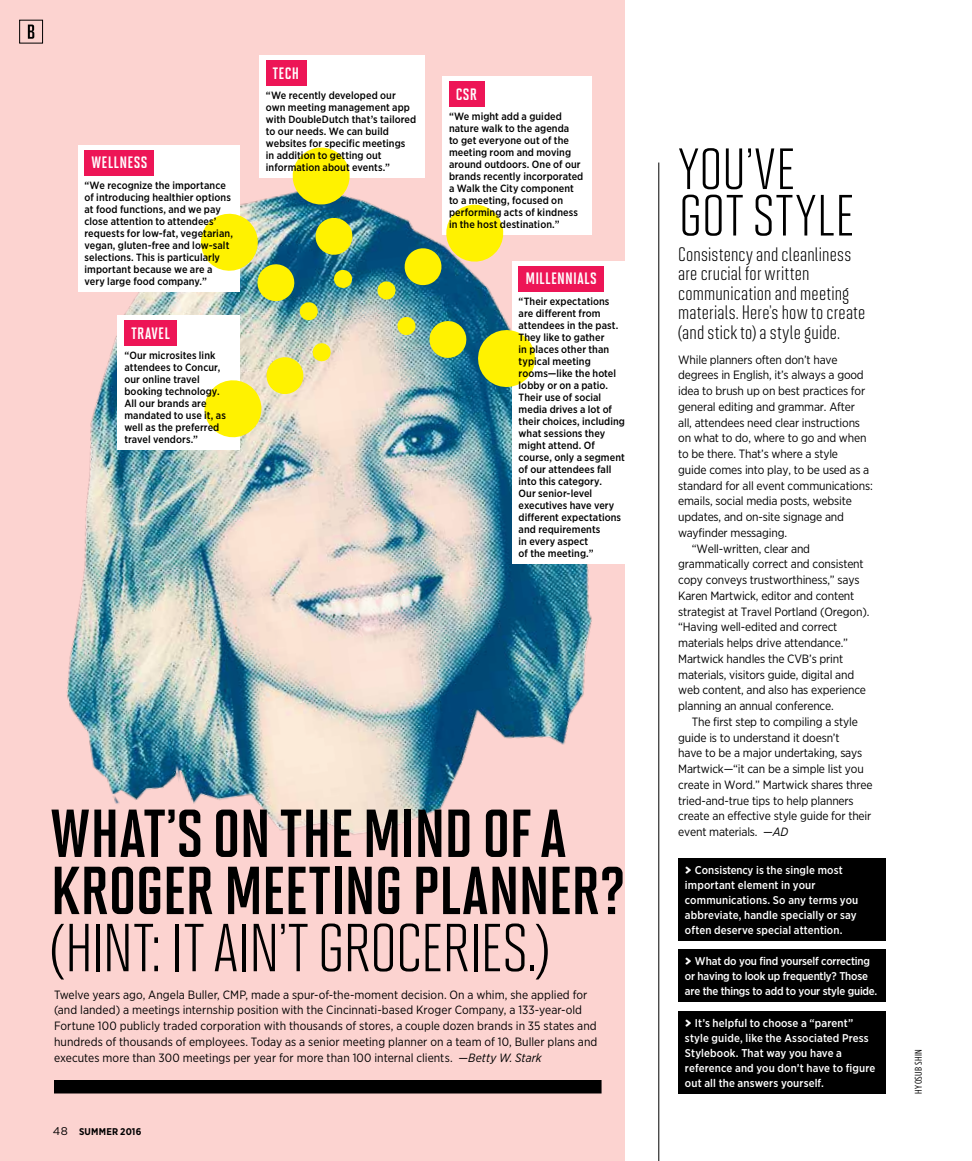
<style>
.page{position:relative;width:972px;height:1161px;background:#fff}
.page>*{position:absolute;margin:0;border:0;box-sizing:border-box;transform-origin:0 0}
.t1{font:700 67.65px/57.2px "Solano Gothic MVB";letter-spacing:-.02em;color:#000}
.t2{font:67.65px "Solano Gothic MVB";letter-spacing:-.015em;color:#000}
.t3{font:58.05px/46.5px "Solano Gothic MVB";letter-spacing:.01em;color:#000}
.t4{font:19.5px/19.5px "Solano Gothic MVB";letter-spacing:.015em;color:#000}
.t5{font:700 16.5px "Solano Gothic MVB";letter-spacing:.025em;color:#fff}
.t6{font:12px "Gotham Narrow";letter-spacing:-.015em;color:#000}
.t7{font:12px/15.8px "Gotham Narrow";letter-spacing:.005em;color:#000}
.t8{font:500 11.25px/15px "Gotham Narrow";letter-spacing:.005em;color:#fff}
.t9{font:500 11.25px/15px "Gotham Narrow";letter-spacing:-.02em;color:#fff}
.t10{font:500 10.5px/12px "Gotham Narrow";letter-spacing:.005em;color:#000}
.t11{font:700 9.75px "Gotham Narrow";letter-spacing:.02em;color:#000}
.t12{font:9.75px "Gotham Condensed";letter-spacing:.025em;color:#000;scale:1.12 1}
.s1{font-style:italic}
.s2{font-family:"Gotham";font-weight:400;font-size:11.25px}
.s3{font-family:"Amsi Pro";font-weight:900}
</style>
<div class="page">
<div style="left:0;top:0;width:624px;height:1161px;background:#fcd3d0"></div>
<img style="left:66px;top:72px;width:594px;height:819px">
<div style="left:678px;top:858px;width:208px;height:82px;background:#000"></div>
<div style="left:678px;top:950px;width:208px;height:52px;background:#000"></div>
<div style="left:678px;top:1011px;width:208px;height:83px;background:#000"></div>
<hr style="left:658px;top:163px;width:1px;height:998px;background:#000">
<div style="left:19px;top:20px;width:24px;height:23px;border:1px solid #000"></div>
<svg style="left:28px;top:25px;width:6px;height:14px"></svg>
<div style="left:54px;top:1080px;width:548px;height:14px;background:#000"></div>
<div style="left:259px;top:56px;width:165px;height:122px;background:#fff"></div>
<div style="left:442px;top:77px;width:149px;height:158px;background:#fff"></div>
<div style="left:118px;top:315px;width:122px;height:135px;background:#fff"></div>
<div style="left:78px;top:145px;width:162px;height:146px;background:#fff"></div>
<div style="left:512px;top:261px;width:120px;height:302px;background:#fff"></div>
<svg style="left:475px;top:327px;width:61px;height:63px;background:#cfd63e"></svg>
<svg style="left:427px;top:319px;width:42px;height:41px;background:#aec43a"></svg>
<svg style="left:396px;top:316px;width:21px;height:20px"></svg>
<svg style="left:376px;top:201px;width:131px;height:100px"></svg>
<img style="left:198px;top:145px;width:156px;height:176px">
<svg style="left:204px;top:342px;width:128px;height:99px"></svg>
<div style="left:266px;top:61px;width:40px;height:25px;background:#ed1556"></div>
<div style="left:449px;top:82px;width:35px;height:25px;background:#ed1556"></div>
<div style="left:124px;top:320px;width:53px;height:25px;background:#ed1556"></div>
<div style="left:85px;top:150px;width:69px;height:25px;background:#ed1556"></div>
<div style="left:519px;top:266px;width:85px;height:25px;background:#ed1556"></div>
<h3 class="t5" style="left:91px;top:154px;width:57px">WELLNESS</h3>
<p class="t10" style="left:85px;top:179px;width:150px">“We recognize the importance of introducing healthier options at food functions, and we pay close attention to attendees’ requests for low-fat, vegetarian, vegan, gluten-free and low-salt selections. This is particularly important because we are a very large food company.”</p>
<h3 class="t5" style="left:131px;top:324px;width:40px">TRAVEL</h3>
<p class="t10" style="left:124px;top:349px;width:103px">“Our microsites link attendees to Concur, our online travel booking technology.<br>All our brands are mandated to use it, as well as the preferred travel vendors.”</p>
<h3 class="t5" style="left:273px;top:64px;width:28px">TECH</h3>
<p class="t10" style="left:266px;top:90px;width:152px">“We recently developed our own meeting management app with DoubleDutch that’s tailored to our needs. We can build websites for specific meetings in addition to getting out information about events.”</p>
<h3 class="t5" style="left:456px;top:85px;width:23px">CSR</h3>
<p class="t10" style="left:449px;top:111px;width:136px">“We might add a guided nature walk to the agenda<br>to get everyone out of the meeting room and moving around outdoors. One of our brands recently incorporated a Walk the City component to a meeting, focused on performing acts of kindness in the host destination.”</p>
<h3 class="t5" style="left:526px;top:270px;width:73px">MILLENNIALS</h3>
<p class="t10" style="left:519px;top:295px;width:108px">“Their expectations are different from attendees in the past.<br>They like to gather<br>in places other than typical meeting rooms—like the hotel lobby or on a patio.<br>Their use of social media drives a lot of their choices, including what sessions they might attend. Of course, only a segment of our attendees fall into this category.<br>Our senior-level executives have very different expectations and requirements<br>in every aspect<br>of the meeting.”</p>
<h1 class="t1" style="left:50px;top:805px;width:577px">WHAT’S ON THE MIND OF A<br>KROGER MEETING PLANNER?</h1>
<h1 class="t2" style="left:50px;top:911px;width:501px">(HINT: IT AIN’T GROCERIES.)</h1>
<p class="t7" style="left:54px;top:986px;width:545px">Twelve years ago, Angela Buller, CMP, made a spur-of-the-moment decision. On a whim, she applied for (and landed) a meetings internship position with the Cincinnati-based Kroger Company, a 133-year-old Fortune 100 publicly traded corporation with thousands of stores, a couple dozen brands in 35 states and hundreds of thousands of employees. Today as a senior meeting planner on a team of 10, Buller plans and executes more than 300 meetings per year for more than 100 internal clients. <span class="s1">—Betty W. Stark</span></p>
<p class="t11" style="left:53px;top:1125px;width:90px"><span class="s2">48</span> SUMMER 2016</p>
<h2 class="t3" style="left:679px;top:146px;width:177px">YOU’VE<br>GOT STYLE</h2>
<h3 class="t4" style="left:678px;top:244px;width:189px">Consistency and cleanliness are crucial for written communication and meeting materials. Here’s how to create (and stick to) a style guide.</h3>
<p class="t6" style="left:678px;top:352px;width:161px">While planners often don’t have</p>
<p class="t6" style="left:678px;top:368px;width:187px">degrees in English, it’s always a good</p>
<p class="t6" style="left:678px;top:384px;width:188px">idea to brush up on best practices for</p>
<p class="t6" style="left:678px;top:399px;width:178px">general editing and grammar. After</p>
<p class="t6" style="left:678px;top:415px;width:183px">all, attendees need clear instructions</p>
<p class="t6" style="left:678px;top:431px;width:190px">on what to do, where to go and when</p>
<p class="t6" style="left:678px;top:447px;width:161px">to be there. That’s where a style</p>
<p class="t6" style="left:678px;top:462px;width:193px">guide comes into play, to be used as a</p>
<p class="t6" style="left:678px;top:478px;width:196px">standard for all event communications:</p>
<p class="t6" style="left:678px;top:494px;width:175px">emails, social media posts, website</p>
<p class="t6" style="left:678px;top:509px;width:167px">updates, and on-site signage and</p>
<p class="t6" style="left:678px;top:525px;width:110px">wayfinder messaging.</p>
<p class="t6" style="left:692px;top:541px;width:120px">“Well-written, clear and</p>
<p class="t6" style="left:678px;top:557px;width:187px">grammatically correct and consistent</p>
<p class="t6" style="left:678px;top:572px;width:183px">copy conveys trustworthiness,” says</p>
<p class="t6" style="left:678px;top:588px;width:178px">Karen Martwick, editor and content</p>
<p class="t6" style="left:678px;top:604px;width:193px">strategist at Travel Portland (Oregon).</p>
<p class="t6" style="left:678px;top:620px;width:161px">“Having well-edited and correct</p>
<p class="t6" style="left:678px;top:635px;width:171px">materials helps drive attendance.”</p>
<p class="t6" style="left:678px;top:651px;width:167px">Martwick handles the CVB’s print</p>
<p class="t6" style="left:678px;top:667px;width:178px">materials, visitors guide, digital and</p>
<p class="t6" style="left:678px;top:683px;width:189px">web content, and also has experience</p>
<p class="t6" style="left:678px;top:698px;width:157px">planning an annual conference.</p>
<p class="t6" style="left:692px;top:714px;width:168px">The first step to compiling a style</p>
<p class="t6" style="left:678px;top:730px;width:163px">guide is to understand it doesn’t</p>
<p class="t6" style="left:678px;top:746px;width:186px">have to be a major undertaking, says</p>
<p class="t6" style="left:678px;top:761px;width:187px">Martwick—“it can be a simple list you</p>
<p class="t6" style="left:678px;top:777px;width:196px">create in Word.” Martwick shares three</p>
<p class="t6" style="left:678px;top:793px;width:177px">tried-and-true tips to help planners</p>
<p class="t6" style="left:678px;top:809px;width:195px">create an effective style guide for their</p>
<p class="t6" style="left:678px;top:824px;width:112px">event materials. <span class="s1">—AD</span></p>
<p class="t8" style="left:685px;top:862px;width:175px"><span class="s3">&gt;</span> Consistency is the single most important element in your communications. So any terms you abbreviate, handle specially or say often deserve special attention.</p>
<p class="t9" style="left:685px;top:954px;width:194px"><span class="s3">&gt;</span> What do you find yourself correcting or having to look up frequently? Those are the things to add to your style guide.</p>
<p class="t8" style="left:685px;top:1015px;width:192px"><span class="s3">&gt;</span> It’s helpful to choose a “parent” style guide, like the Associated Press Stylebook. That way you have a reference and you don’t have to figure out all the answers yourself.</p>
<p class="t12" style="left:913px;top:1094px;width:41px;rotate:-90deg">HYOSUB SHIN</p>
</div>
